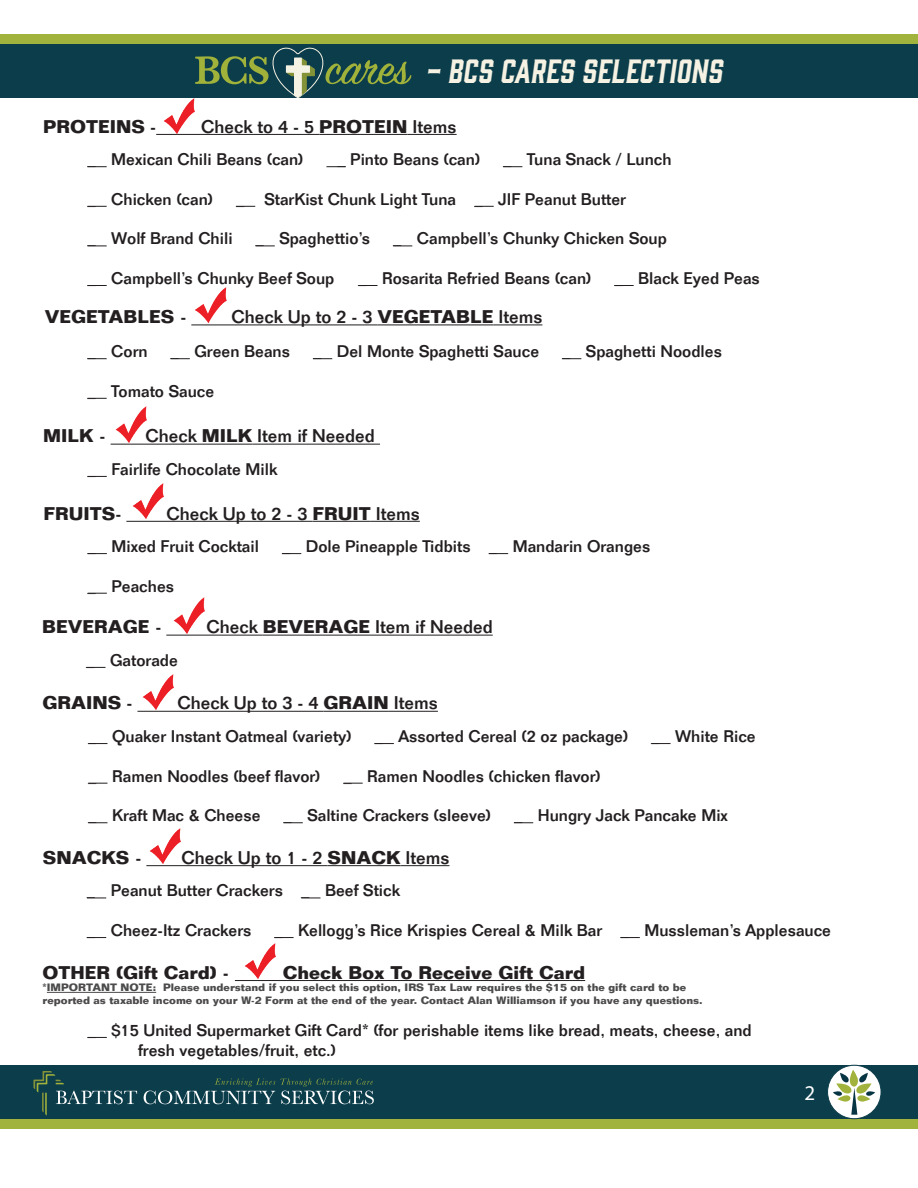
<style>
.page{position:relative;width:918px;height:1188px;background:#fff}
.page>*{position:absolute;margin:0;border:0;box-sizing:border-box;transform-origin:0 0}
.t1{font:italic 31.05px "Gin";color:#f5f2e3}
.t2{font:21px "Myriad Pro";color:#fff}
.t3{font:500 18px "Folio Std";color:#231f20}
.t4{font:700 18px "Folio Std";color:#231f20}
.t5{font:500 16.5px/19.8px "Folio Std";color:#231f20}
.t6{font:700 10.5px/12.6px "Folio Std";color:#4c4a4b}
.s1{font-weight:500}
.s2{font-weight:700}
</style>
<div class="page">
<div style="left:0;top:1065px;width:918px;height:60px;background:#0c3d4b"></div>
<div style="left:0;top:1119px;width:918px;height:10px;background:#a1b33c"></div>
<svg style="left:828px;top:1065px;width:53px;height:54px"></svg>
<div style="left:827px;top:1065px;width:54px;height:54px;border:1px solid #0c3d4b;border-radius:50%"></div>
<svg style="left:833px;top:1070px;width:42px;height:45px;background:#c1cdb7"></svg>
<svg style="left:33px;top:1071px;width:104px;height:44px"></svg>
<svg style="left:144px;top:1078px;width:230px;height:26px"></svg>
<div style="left:0;top:38px;width:918px;height:60px;background:#0c3d4b"></div>
<div style="left:0;top:35px;width:918px;height:9px;background:#a1b33c"></div>
<svg style="left:195px;top:47px;width:216px;height:51px"></svg>
<hr style="left:156px;top:134px;width:163px;height:1px;background:#231f20">
<hr style="left:319px;top:134px;width:89px;height:1px;background:#231f20">
<hr style="left:408px;top:134px;width:49px;height:1px;background:#231f20">
<svg style="left:87px;top:166px;width:20px;height:1px"></svg>
<svg style="left:326px;top:166px;width:20px;height:1px"></svg>
<svg style="left:503px;top:166px;width:19px;height:1px"></svg>
<svg style="left:87px;top:206px;width:20px;height:1px"></svg>
<svg style="left:236px;top:206px;width:19px;height:1px"></svg>
<svg style="left:474px;top:206px;width:20px;height:1px"></svg>
<svg style="left:87px;top:245px;width:20px;height:1px"></svg>
<svg style="left:256px;top:245px;width:19px;height:1px"></svg>
<svg style="left:393px;top:245px;width:19px;height:1px"></svg>
<svg style="left:87px;top:285px;width:20px;height:1px"></svg>
<svg style="left:358px;top:285px;width:19px;height:1px"></svg>
<svg style="left:614px;top:285px;width:20px;height:1px"></svg>
<hr style="left:191px;top:324px;width:186px;height:1px;background:#231f20">
<hr style="left:377px;top:324px;width:116px;height:1px;background:#231f20">
<hr style="left:493px;top:324px;width:49px;height:1px;background:#231f20">
<svg style="left:87px;top:358px;width:20px;height:1px"></svg>
<svg style="left:171px;top:358px;width:19px;height:1px"></svg>
<svg style="left:313px;top:358px;width:19px;height:1px"></svg>
<svg style="left:562px;top:358px;width:19px;height:1px"></svg>
<svg style="left:87px;top:398px;width:20px;height:1px"></svg>
<hr style="left:111px;top:444px;width:91px;height:1px;background:#231f20">
<hr style="left:202px;top:444px;width:50px;height:1px;background:#231f20">
<hr style="left:252px;top:444px;width:128px;height:1px;background:#231f20">
<svg style="left:88px;top:476px;width:19px;height:1px"></svg>
<hr style="left:126px;top:521px;width:186px;height:1px;background:#231f20">
<hr style="left:312px;top:521px;width:59px;height:1px;background:#231f20">
<hr style="left:371px;top:521px;width:49px;height:1px;background:#231f20">
<svg style="left:88px;top:553px;width:19px;height:1px"></svg>
<svg style="left:282px;top:553px;width:19px;height:1px"></svg>
<svg style="left:489px;top:553px;width:19px;height:1px"></svg>
<svg style="left:88px;top:593px;width:19px;height:1px"></svg>
<hr style="left:137px;top:711px;width:187px;height:1px;background:#231f20">
<hr style="left:324px;top:711px;width:65px;height:1px;background:#231f20">
<hr style="left:389px;top:711px;width:49px;height:1px;background:#231f20">
<svg style="left:88px;top:743px;width:19px;height:1px"></svg>
<svg style="left:375px;top:743px;width:19px;height:1px"></svg>
<svg style="left:651px;top:743px;width:20px;height:1px"></svg>
<svg style="left:88px;top:783px;width:19px;height:1px"></svg>
<svg style="left:343px;top:783px;width:20px;height:1px"></svg>
<svg style="left:88px;top:822px;width:19px;height:1px"></svg>
<svg style="left:284px;top:822px;width:19px;height:1px"></svg>
<svg style="left:514px;top:822px;width:19px;height:1px"></svg>
<hr style="left:146px;top:865px;width:181px;height:1px;background:#231f20">
<hr style="left:327px;top:865px;width:73px;height:1px;background:#231f20">
<hr style="left:400px;top:865px;width:49px;height:1px;background:#231f20">
<svg style="left:87px;top:898px;width:19px;height:1px"></svg>
<svg style="left:301px;top:898px;width:20px;height:1px"></svg>
<svg style="left:87px;top:937px;width:19px;height:1px"></svg>
<svg style="left:274px;top:937px;width:20px;height:1px"></svg>
<svg style="left:621px;top:937px;width:19px;height:1px"></svg>
<hr style="left:235px;top:980px;width:350px;height:1px;background:#231f20">
<hr style="left:47px;top:992px;width:109px;height:1px;background:#4c4a4b">
<svg style="left:88px;top:1037px;width:19px;height:1px"></svg>
<img style="left:191px;top:287px;width:39px;height:38px">
<img style="left:160px;top:96px;width:39px;height:39px">
<hr style="left:166px;top:635px;width:97px;height:1px;background:#231f20">
<hr style="left:263px;top:635px;width:107px;height:1px;background:#231f20">
<hr style="left:370px;top:635px;width:123px;height:1px;background:#231f20">
<svg style="left:86px;top:667px;width:20px;height:1px"></svg>
<img style="left:111px;top:406px;width:39px;height:38px">
<img style="left:128px;top:483px;width:39px;height:38px">
<img style="left:170px;top:597px;width:39px;height:38px">
<img style="left:138px;top:674px;width:39px;height:38px">
<img style="left:149px;top:828px;width:32px;height:36px">
<img style="left:244px;top:943px;width:32px;height:36px">
<h1 class="t1" style="left:426px;top:50px;width:298px">- BCS CARES SELECTIONS</h1>
<p class="t4" style="left:43px;top:115px;width:115px">PROTEINS <span class="s1">-</span></p>
<p class="t3" style="left:201px;top:115px;width:257px">Check to 4 - 5 <span class="s2">PROTEIN</span> Items</p>
<p class="t5" style="left:87px;top:149px;width:218px"><span class="s2">_</span> Mexican Chili Beans (can)</p>
<p class="t5" style="left:337px;top:149px;width:144px"><span class="s2">_</span> Pinto Beans (can)</p>
<p class="t5" style="left:503px;top:149px;width:170px"><span class="s2">_</span> Tuna Snack / Lunch</p>
<p class="t5" style="left:87px;top:189px;width:127px"><span class="s2">_</span> Chicken (can)</p>
<p class="t5" style="left:236px;top:189px;width:392px"><span class="s2">_</span> StarKist Chunk Light Tuna <span class="s2">_</span> JIF Peanut Butter</p>
<p class="t5" style="left:87px;top:229px;width:147px"><span class="s2">_</span> Wolf Brand Chili</p>
<p class="t5" style="left:256px;top:229px;width:116px"><span class="s2">_</span> Spaghettio’s</p>
<p class="t5" style="left:393px;top:229px;width:275px"><span class="s2">_</span> Campbell’s Chunky Chicken Soup</p>
<p class="t5" style="left:87px;top:268px;width:248px"><span class="s2">_</span> Campbell’s Chunky Beef Soup</p>
<p class="t5" style="left:358px;top:268px;width:235px"><span class="s2">_</span> Rosarita Refried Beans (can)</p>
<p class="t5" style="left:614px;top:268px;width:147px"><span class="s2">_</span> Black Eyed Peas</p>
<p class="t4" style="left:45px;top:306px;width:143px">VEGETABLES <span class="s1">-</span></p>
<p class="t3" style="left:231px;top:306px;width:313px">Check Up to 2 - 3 <span class="s2">VEGETABLE</span> Items</p>
<p class="t5" style="left:87px;top:341px;width:62px"><span class="s2">_</span> Corn</p>
<p class="t5" style="left:171px;top:341px;width:121px"><span class="s2">_</span> Green Beans</p>
<p class="t5" style="left:313px;top:341px;width:228px"><span class="s2">_</span> Del Monte Spaghetti Sauce</p>
<p class="t5" style="left:562px;top:341px;width:161px"><span class="s2">_</span> Spaghetti Noodles</p>
<p class="t5" style="left:87px;top:381px;width:128px"><span class="s2">_</span> Tomato Sauce</p>
<p class="t4" style="left:43px;top:425px;width:64px">MILK <span class="s1">-</span></p>
<p class="t3" style="left:146px;top:425px;width:231px">Check <span class="s2">MILK</span> Item if Needed</p>
<p class="t5" style="left:88px;top:459px;width:191px"><span class="s2">_</span> Fairlife Chocolate Milk</p>
<p class="t4" style="left:43px;top:502px;width:79px">FRUITS<span class="s1">-</span></p>
<p class="t3" style="left:166px;top:502px;width:255px">Check Up to 2 - 3 <span class="s2">FRUIT</span> Items</p>
<p class="t5" style="left:88px;top:536px;width:173px"><span class="s2">_</span> Mixed Fruit Cocktail</p>
<p class="t5" style="left:282px;top:536px;width:370px"><span class="s2">_</span> Dole Pineapple Tidbits <span class="s2">_</span> Mandarin Oranges</p>
<p class="t5" style="left:88px;top:576px;width:88px"><span class="s2">_</span> Peaches</p>
<p class="t4" style="left:42px;top:616px;width:121px">BEVERAGE <span class="s1">-</span></p>
<p class="t3" style="left:206px;top:616px;width:288px">Check <span class="s2">BEVERAGE</span> Item if Needed</p>
<p class="t5" style="left:86px;top:650px;width:93px"><span class="s2">_</span> Gatorade</p>
<p class="t4" style="left:42px;top:692px;width:91px">GRAINS <span class="s1">-</span></p>
<p class="t3" style="left:178px;top:692px;width:262px">Check Up to 3 - 4 <span class="s2">GRAIN</span> Items</p>
<p class="t5" style="left:88px;top:726px;width:265px"><span class="s2">_</span> Quaker Instant Oatmeal (variety)</p>
<p class="t5" style="left:375px;top:726px;width:255px"><span class="s2">_</span> Assorted Cereal (2 oz package)</p>
<p class="t5" style="left:651px;top:726px;width:106px"><span class="s2">_</span> White Rice</p>
<p class="t5" style="left:88px;top:766px;width:234px"><span class="s2">_</span> Ramen Noodles (beef flavor)</p>
<p class="t5" style="left:343px;top:766px;width:259px"><span class="s2">_</span> Ramen Noodles (chicken flavor)</p>
<p class="t5" style="left:88px;top:805px;width:174px"><span class="s2">_</span> Kraft Mac &amp; Cheese</p>
<p class="t5" style="left:284px;top:805px;width:209px"><span class="s2">_</span> Saltine Crackers (sleeve)</p>
<p class="t5" style="left:514px;top:805px;width:215px"><span class="s2">_</span> Hungry Jack Pancake Mix</p>
<p class="t4" style="left:43px;top:846px;width:100px">SNACKS <span class="s1">-</span></p>
<p class="t3" style="left:181px;top:847px;width:270px">Check Up to 1 - 2 <span class="s2">SNACK</span> Items</p>
<p class="t5" style="left:87px;top:881px;width:314px"><span class="s2">_</span> Peanut Butter Crackers <span class="s2">_</span> Beef Stick</p>
<p class="t5" style="left:87px;top:920px;width:166px"><span class="s2">_</span> Cheez-Itz Crackers</p>
<p class="t5" style="left:274px;top:920px;width:558px"><span class="s2">_</span> Kellogg’s Rice Krispies Cereal &amp; Milk Bar <span class="s2">_</span> Mussleman’s Applesauce</p>
<p class="t4" style="left:43px;top:961px;width:188px">OTHER (Gift Card) -</p>
<p class="t4" style="left:283px;top:961px;width:304px">Check Box To Receive Gift Card</p>
<p class="t6" style="left:43px;top:981px;width:662px">*IMPORTANT NOTE: Please understand if you select this option, IRS Tax Law requires the $15 on the gift card to be reported as taxable income on your W-2 Form at the end of the year. Contact Alan Williamson if you have any questions.</p>
<p class="t5" style="left:138px;top:1020px;width:615px;text-indent:-50px"><span class="s2">_</span> $15 United Supermarket Gift Card* (for perishable items like bread, meats, cheese, and fresh vegetables/fruit, etc.)</p>
<p class="t2" style="left:804px;top:1080px;width:12px">2</p>
</div>
